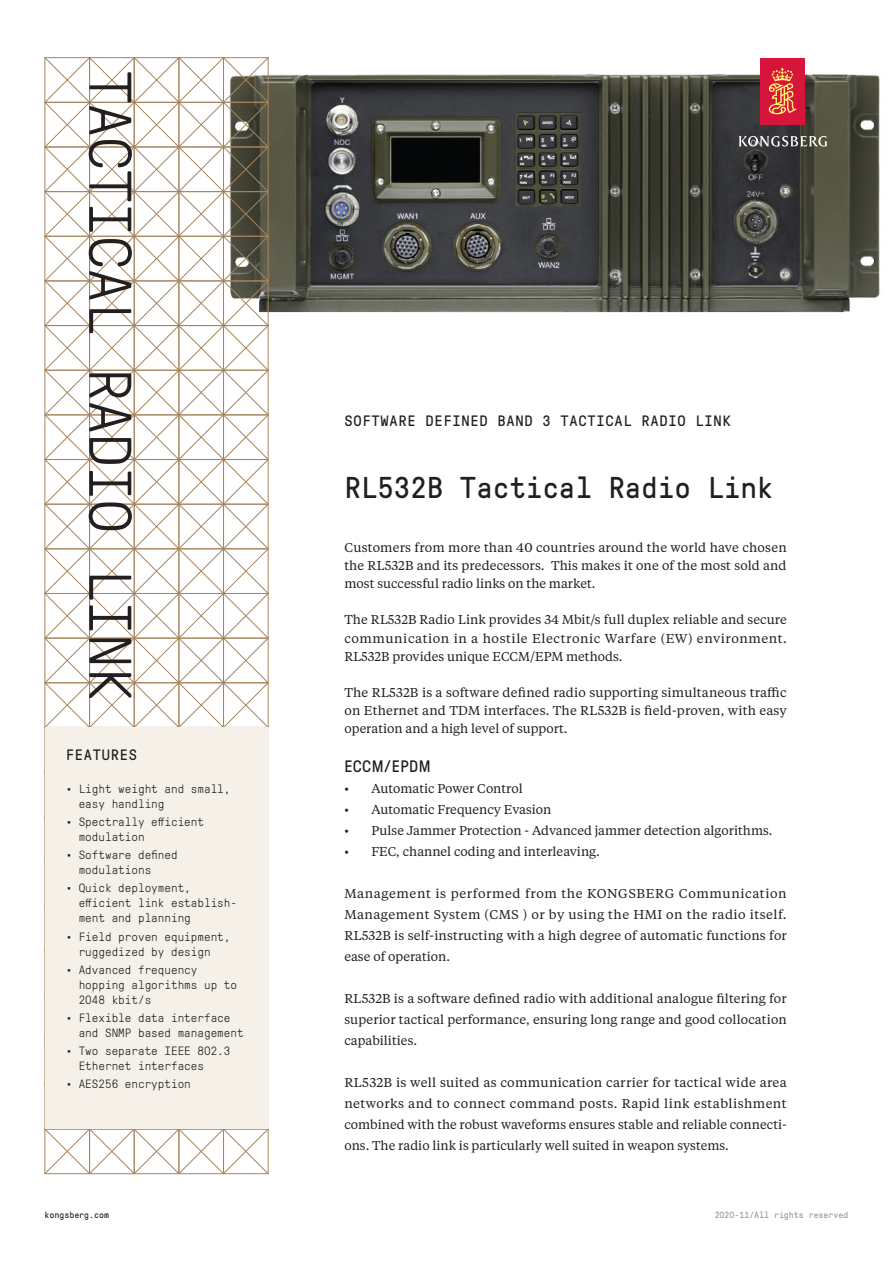
<style>
.page{position:relative;width:893px;height:1263px;background:#fff}
.page>*{position:absolute;margin:0;border:0;box-sizing:border-box;transform-origin:0 0}
.H0_-_Cover{font:300 60px "GT Pressura Mono";color:#231f20}
.H2_-_Headlines__Norm{font:30px "GT Pressura Mono";color:#231f20}
.Subheadline_in_bodyt{font:16.5px "GT Pressura";letter-spacing:.025em;color:#231f20}
.H3_caps_headline{font:15px "GT Pressura Mono";letter-spacing:.05em;color:#231f20}
.Body{font:12.75px/18px "Tiempos Text";color:#231f20;text-align:justify}
.Body_bullet_list{font:12.75px/21px "Tiempos Text";letter-spacing:.01em;color:#231f20;text-align:justify}
.t1{font:300 12px/15px "GT Pressura Mono";color:#231f20}
.Chapter_top{font:9px "GT Pressura Mono";color:#97999c}
.Chapter_top-2{font:9px "GT Pressura Mono";color:#231f20}
</style>
<div class="page">
<img style="left:269px;top:58px;width:611px;height:255px">
<svg style="left:44px;top:57px;width:225px;height:1117px"></svg>
<div style="left:761px;top:58px;width:44px;height:66px;background:#d71439"></div>
<svg style="left:769px;top:68px;width:28px;height:47px"></svg>
<svg style="left:739px;top:136px;width:88px;height:11px"></svg>
<div style="left:45px;top:727px;width:223px;height:402px;background:#f5f0e8"></div>
<p class="H0_-_Cover" style="left:142px;top:71px;width:631px;rotate:90deg">TACTICAL RADIO LINK</p>
<p class="H3_caps_headline" style="left:66px;top:747px;width:73px">FEATURES</p>
<p class="t1" style="left:79px;top:781px;width:153px;text-indent:-13px">• Light weight and small, easy handling</p>
<p class="t1" style="left:79px;top:814px;width:127px;text-indent:-13px">• Spectrally efficient modulation</p>
<p class="t1" style="left:79px;top:848px;width:101px;text-indent:-13px">• Software defined modulations</p>
<p class="t1" style="left:79px;top:881px;width:160px;text-indent:-13px">• Quick deployment, efficient link establish&shy;ment and planning</p>
<p class="t1" style="left:66px;top:929px;width:166px;text-align:center">• Field proven equipment, ruggedized by design</p>
<p class="t1" style="left:79px;top:962px;width:160px;text-indent:-13px">• Advanced frequency hopping algorithms up to<br>2048 kbit/s</p>
<p class="t1" style="left:79px;top:1010px;width:167px;text-indent:-13px">• Flexible data interface and SNMP based management</p>
<p class="t1" style="left:79px;top:1044px;width:153px;text-indent:-13px">• Two separate IEEE 802.3<br>Ethernet interfaces</p>
<p class="t1" style="left:66px;top:1077px;width:126px">• AES256 encryption</p>
<p class="H3_caps_headline" style="left:344px;top:413px;width:388px">SOFTWARE DEFINED BAND 3 TACTICAL RADIO LINK</p>
<p class="H2_-_Headlines__Norm" style="left:344px;top:472px;width:431px">RL532B Tactical Radio Link</p>
<p class="Body" style="left:344px;top:538px;width:444px">Customers from more than 40 countries around the world have chosen the RL532B and its predecessors. This makes it one of the most sold and most successful radio links on the market.</p>
<p class="Body" style="left:344px;top:610px;width:444px">The RL532B Radio Link provides 34 Mbit/s full duplex reliable and secure communication in a hostile Electronic Warfare (EW) environment.<br>RL532B provides unique ECCM/EPM methods.</p>
<p class="Body" style="left:344px;top:682px;width:444px">The RL532B is a software defined radio supporting simultaneous traffic on Ethernet and TDM interfaces. The RL532B is field-proven, with easy operation and a high level of support.</p>
<p class="Subheadline_in_bodyt" style="left:344px;top:757px;width:88px">ECCM/EPDM</p>
<p class="Body" style="left:344px;top:778px;width:180px">• Automatic Power Control</p>
<p class="Body" style="left:344px;top:799px;width:209px">• Automatic Frequency Evasion</p>
<p class="Body" style="left:344px;top:820px;width:430px">• Pulse Jammer Protection - Advanced jammer detection algorithms.</p>
<p class="Body" style="left:344px;top:841px;width:257px">• FEC, channel coding and interleaving.</p>
<p class="Body_bullet_list" style="left:344px;top:882px;width:444px">Management is performed from the KONGSBERG Communication Management System (CMS ) or by using the HMI on the radio itself.<br>RL532B is self-instructing with a high degree of automatic functions for ease of operation.</p>
<p class="Body" style="left:344px;top:987px;width:444px;line-height:21px">RL532B is a software defined radio with additional analogue filtering for superior tactical performance, ensuring long range and good collocation capabilities.</p>
<p class="Body" style="left:344px;top:1071px;width:444px;line-height:21px">RL532B is well suited as communication carrier for tactical wide area networks and to connect command posts. Rapid link establishment combined with the robust waveforms ensures stable and reliable connecti&shy;ons. The radio link is particularly well suited in weapon systems.</p>
<p class="Chapter_top-2" style="left:45px;top:1210px;width:66px">kongsberg.com</p>
<p class="Chapter_top" style="left:715px;top:1210px;width:135px">2020-11/All rights reserved</p>
</div>
